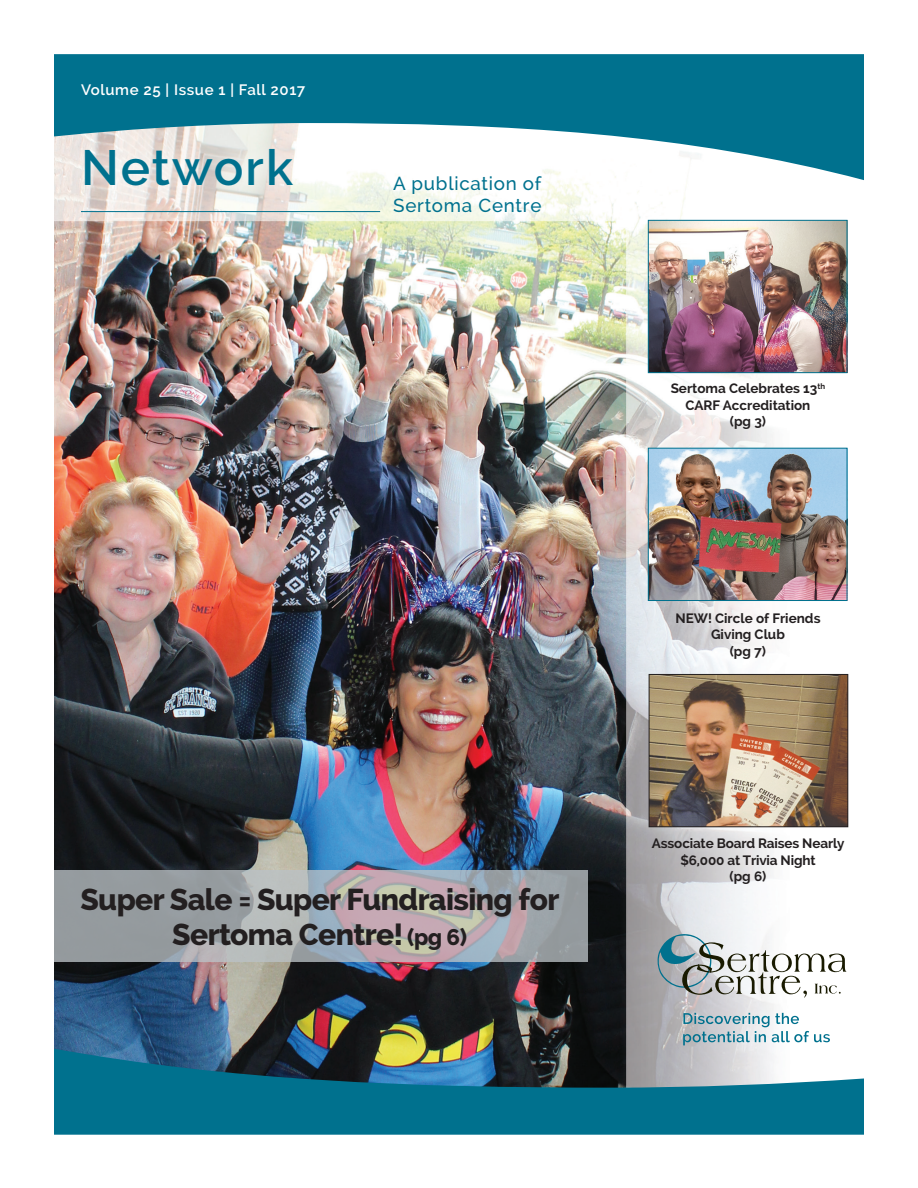
<style>
.page{position:relative;width:918px;height:1188px;background:#fff}
.page>*{position:absolute;margin:0;border:0;box-sizing:border-box;transform-origin:0 0}
.t1{font:600 49.35px "Raleway";letter-spacing:.04em;color:#00718e}
.t2{font:800 30px/34.5px "Raleway";letter-spacing:-.02em;color:#231f20;text-align:center}
.t3{font:500 18.75px/22.5px "Raleway";letter-spacing:.04em;color:#00718e}
.t4{font:600 15px "Raleway";letter-spacing:.04em;color:#fff}
.t5{font:700 13.5px/16.5px "Raleway";color:#231f20;text-align:center}
.s1{font-size:22.5px}
</style>
<div class="page">
<img style="left:54px;top:180px;width:810px;height:869px">
<div style="left:382px;top:164px;width:171px;height:61px;background:#fff;opacity:.75"></div>
<div style="left:68px;top:135px;width:324px;height:93px;background:#fff;opacity:.75"></div>
<hr style="left:81px;top:211px;width:299px;height:1px;background:#00718e">
<svg style="left:54px;top:54px;width:810px;height:126px;fill:#00718e"></svg>
<svg style="left:54px;top:1049px;width:810px;height:86px;background:#26758a"></svg>
<img style="left:650px;top:450px;width:195px;height:149px">
<div style="left:648px;top:448px;width:199px;height:153px;border:1px solid #00718e"></div>
<img style="left:651px;top:676px;width:195px;height:149px">
<div style="left:649px;top:674px;width:199px;height:153px;border:1px solid #231f20"></div>
<img style="left:650px;top:222px;width:195px;height:149px">
<div style="left:648px;top:220px;width:199px;height:153px;border:1px solid #00718e"></div>
<svg style="left:683px;top:1013px;width:147px;height:32px"></svg>
<svg style="left:658px;top:934px;width:188px;height:64px"></svg>
<svg style="left:54px;top:870px;width:534px;height:92px;background:#a6a6ab"></svg>
<p class="t4" style="left:81px;top:81px;width:226px">Volume 25 | Issue 1 | Fall 2017</p>
<h1 class="t1" style="left:81px;top:140px;width:214px">Network</h1>
<h3 class="t3" style="left:393px;top:172px;width:150px">A publication of<br>Sertoma Centre</h3>
<h2 class="t2" style="left:81px;top:883px;width:480px">Super Sale = Super Fundraising for<br>Sertoma Centre! <span class="s1">(pg 6)</span></h2>
<p class="t5" style="left:671px;top:380px;width:156px">Sertoma Celebrates 13<sup>th<br></sup>CARF Accreditation<br>(pg 3)</p>
<p class="t5" style="left:675px;top:610px;width:147px">NEW! Circle of Friends<br>Giving Club<br>(pg 7)</p>
<p class="t5" style="left:652px;top:835px;width:194px">Associate Board Raises Nearly $6,000 at Trivia Night<br>(pg 6)</p>
</div>
